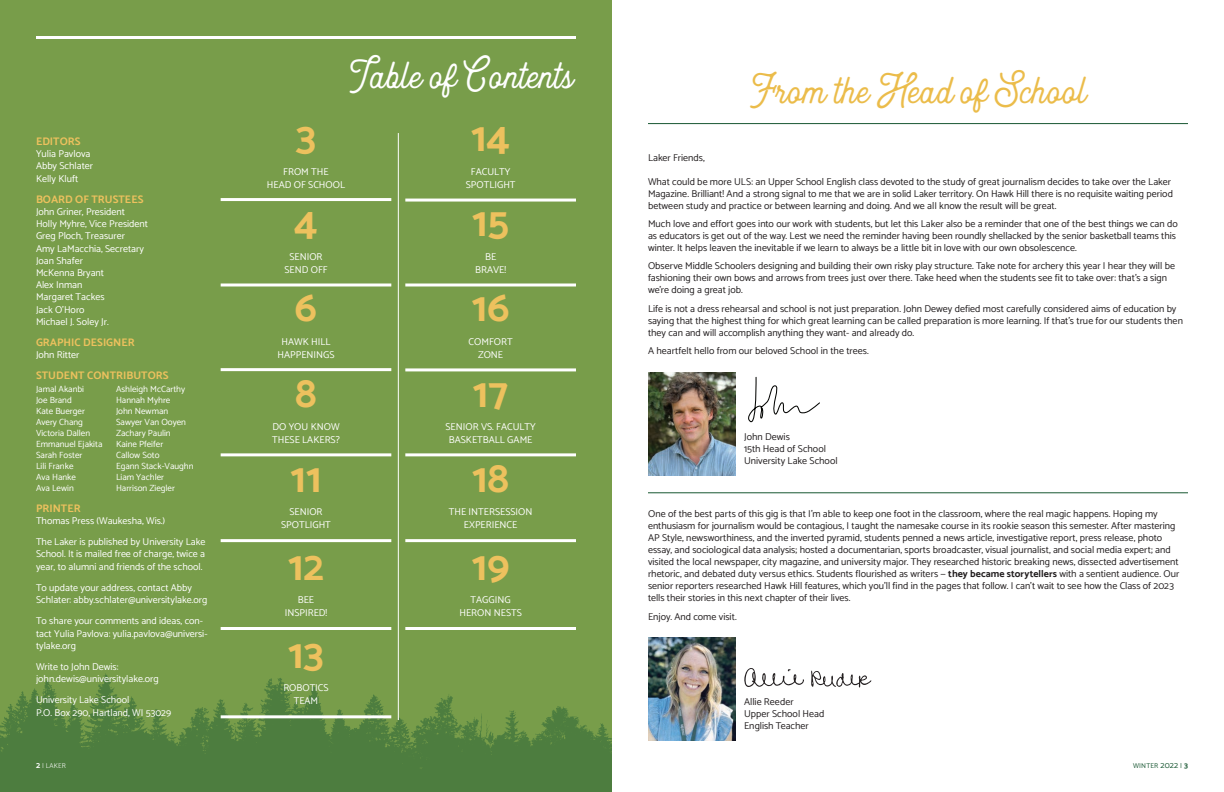
<style>
.page{position:relative;width:1224px;height:792px;background:#fff}
.page>*{position:absolute;margin:0;border:0;box-sizing:border-box;transform-origin:0 0}
.t1{font:46px "Heritage";letter-spacing:.005em;color:#ebbc4a}
.t2{font:46px "Heritage";color:#fff}
.t3{font:700 42px "Catamaran";color:#edc15e}
.t4{font:700 11px "Catamaran";color:#edc15e}
.t5{font:100 10px/12px "Catamaran";color:#231f20}
.t6{font:100 10px/13px "Catamaran";color:#fff;text-align:center}
.t7{font:100 9px "Catamaran";color:#fff}
.t8{font:100 7px "Catamaran";letter-spacing:.025em;color:#185732}
.t9{font:300 7px "Catamaran";letter-spacing:.025em;color:#fff}
.s1{font-weight:700;font-size:8.5px}
.s2{font-weight:700}
.s3{font-size:8.5px}
.s4{font-weight:700;font-size:8px}
</style>
<div class="page">
<div style="left:0;top:0;width:612px;height:792px;background:#789d4a"></div>
<svg style="left:0;top:673px;width:612px;height:119px;fill:#4d7d3f"></svg>
<hr style="left:221px;top:198px;width:170px;height:3px;background:#fff">
<hr style="left:405px;top:199px;width:171px;height:3px;background:#fff">
<hr style="left:221px;top:283px;width:170px;height:3px;background:#fff">
<hr style="left:405px;top:283px;width:171px;height:3px;background:#fff">
<hr style="left:221px;top:368px;width:170px;height:3px;background:#fff">
<hr style="left:405px;top:368px;width:171px;height:3px;background:#fff">
<hr style="left:221px;top:453px;width:170px;height:3px;background:#fff">
<hr style="left:405px;top:453px;width:171px;height:3px;background:#fff">
<hr style="left:221px;top:539px;width:170px;height:3px;background:#fff">
<hr style="left:405px;top:539px;width:171px;height:3px;background:#fff">
<hr style="left:398px;top:133px;width:1px;height:587px;background:#fff">
<hr style="left:36px;top:36px;width:540px;height:3px;background:#fff">
<hr style="left:221px;top:627px;width:170px;height:3px;background:#fff">
<hr style="left:405px;top:627px;width:171px;height:3px;background:#fff">
<hr style="left:221px;top:715px;width:170px;height:3px;background:#fff">
<svg style="left:811px;top:670px;width:61px;height:18px"></svg>
<svg style="left:744px;top:668px;width:60px;height:19px"></svg>
<hr style="left:648px;top:123px;width:540px;height:1px;background:#185732">
<svg style="left:748px;top:376px;width:72px;height:47px"></svg>
<img style="left:649px;top:638px;width:86px;height:103px">
<hr style="left:648px;top:493px;width:540px;height:1px;background:#185732">
<img style="left:649px;top:372px;width:86px;height:103px">
<p class="t4" style="left:36px;top:133px;width:46px">EDITORS</p>
<p class="t6" style="left:36px;top:147px;width:56px">Yulia Pavlova</p>
<p class="t6" style="left:36px;top:159px;width:59px">Abby Schlater</p>
<p class="t6" style="left:36px;top:171px;width:44px">Kelly Kluft</p>
<p class="t4" style="left:36px;top:191px;width:109px">BOARD OF TRUSTEES</p>
<p class="t6" style="left:36px;top:205px;width:90px">John Griner, President</p>
<p class="t6" style="left:36px;top:217px;width:114px">Holly Myhre, Vice President</p>
<p class="t6" style="left:36px;top:229px;width:91px">Greg Ploch, Treasurer</p>
<p class="t6" style="left:36px;top:241px;width:109px">Amy LaMacchia, Secretary</p>
<p class="t6" style="left:36px;top:254px;width:49px">Joan Shafer</p>
<p class="t6" style="left:36px;top:266px;width:70px">McKenna Bryant</p>
<p class="t6" style="left:36px;top:278px;width:48px">Alex Inman</p>
<p class="t6" style="left:36px;top:290px;width:70px">Margaret Tackes</p>
<p class="t6" style="left:36px;top:303px;width:50px">Jack O'Horo</p>
<p class="t6" style="left:36px;top:315px;width:74px">Michael J. Soley Jr.</p>
<p class="t4" style="left:36px;top:334px;width:100px">GRAPHIC DESIGNER</p>
<p class="t6" style="left:36px;top:348px;width:45px">John Ritter</p>
<p class="t4" style="left:36px;top:367px;width:134px">STUDENT CONTRIBUTORS</p>
<p class="t7" style="left:36px;top:382px;width:50px">Jamal Akanbi</p>
<p class="t7" style="left:116px;top:382px;width:71px">Ashleigh McCarthy</p>
<p class="t7" style="left:36px;top:393px;width:37px">Joe Brand</p>
<p class="t7" style="left:116px;top:393px;width:56px">Hannah Myhre</p>
<p class="t7" style="left:36px;top:404px;width:50px">Kate Buerger</p>
<p class="t7" style="left:116px;top:404px;width:54px">John Newman</p>
<p class="t7" style="left:36px;top:415px;width:48px">Avery Chang</p>
<p class="t7" style="left:116px;top:415px;width:72px">Sawyer Van Ooyen</p>
<p class="t7" style="left:36px;top:426px;width:56px">Victoria Dallen</p>
<p class="t7" style="left:116px;top:426px;width:56px">Zachary Paulin</p>
<p class="t7" style="left:36px;top:437px;width:68px">Emmanuel Ejakita</p>
<p class="t7" style="left:116px;top:437px;width:49px">Kaine Pfeifer</p>
<p class="t7" style="left:36px;top:448px;width:48px">Sarah Foster</p>
<p class="t7" style="left:116px;top:448px;width:45px">Callow Soto</p>
<p class="t7" style="left:36px;top:459px;width:39px">Lili Franke</p>
<p class="t7" style="left:116px;top:459px;width:79px">Egann Stack-Vaughn</p>
<p class="t7" style="left:36px;top:470px;width:41px">Ava Hanke</p>
<p class="t7" style="left:116px;top:470px;width:50px">Liam Yachler</p>
<p class="t7" style="left:36px;top:481px;width:39px">Ava Lewin</p>
<p class="t7" style="left:116px;top:481px;width:61px">Harrison Ziegler</p>
<p class="t4" style="left:36px;top:500px;width:46px">PRINTER</p>
<p class="t6" style="left:36px;top:514px;width:131px">Thomas Press (Waukesha, Wis.)</p>
<p class="t6" style="left:36px;top:536px;width:171px;line-height:12.2px;text-align:justify">The Laker is published by University Lake School. It is mailed free of charge, twice a year, to alumni and friends of the school.</p>
<p class="t6" style="left:36px;top:581px;width:173px;line-height:12.2px;text-align:left">To update your address, contact Abby<br>Schlater: abby.schlater@universitylake.org</p>
<p class="t6" style="left:36px;top:615px;width:173px;line-height:12.2px;text-align:left">To share your comments and ideas, con&shy;tact Yulia Pavlova: yulia.pavlova@universi&shy;tylake.org</p>
<p class="t6" style="left:36px;top:660px;width:124px;line-height:12.2px;text-align:left">Write to John Dewis: john.dewis@universitylake.org</p>
<p class="t6" style="left:36px;top:694px;width:137px;line-height:12.2px;text-align:left">University Lake School<br>P.O. Box 290, Hartland, WI 53029</p>
<p class="t9" style="left:36px;top:760px;width:31px"><span class="s1">2</span> | LAKER</p>
<p class="t2" style="left:351px;top:50px;width:223px">Table of Contents</p>
<p class="t3" style="left:296px;top:105px;width:22px">3</p>
<p class="t6" style="left:267px;top:165px;width:80px">FROM THE<br>HEAD OF SCHOOL</p>
<p class="t3" style="left:294px;top:190px;width:25px">4</p>
<p class="t6" style="left:284px;top:250px;width:45px">SENIOR<br>SEND OFF</p>
<p class="t3" style="left:295px;top:275px;width:24px">6</p>
<p class="t6" style="left:277px;top:335px;width:59px">HAWK HILL<br>HAPPENINGS</p>
<p class="t3" style="left:295px;top:360px;width:23px">8</p>
<p class="t6" style="left:272px;top:420px;width:69px;text-align:left">DO YOU KNOW<br>THESE LAKERS?</p>
<p class="t3" style="left:291px;top:445px;width:32px">11</p>
<p class="t6" style="left:281px;top:505px;width:51px">SENIOR<br>SPOTLIGHT</p>
<p class="t3" style="left:288px;top:533px;width:37px">12</p>
<p class="t6" style="left:285px;top:593px;width:44px">BEE<br>INSPIRED!</p>
<p class="t3" style="left:288px;top:622px;width:37px">13</p>
<p class="t6" style="left:283px;top:681px;width:47px">ROBOTICS<br>TEAM</p>
<p class="t3" style="left:471px;top:105px;width:41px">14</p>
<p class="t6" style="left:466px;top:165px;width:51px">FACULTY<br>SPOTLIGHT</p>
<p class="t3" style="left:472px;top:190px;width:39px">15</p>
<p class="t6" style="left:475px;top:250px;width:32px">BE<br>BRAVE!</p>
<p class="t3" style="left:472px;top:275px;width:39px">16</p>
<p class="t6" style="left:469px;top:335px;width:46px">COMFORT<br>ZONE</p>
<p class="t3" style="left:473px;top:360px;width:37px">17</p>
<p class="t6" style="left:446px;top:420px;width:92px">SENIOR VS. FACULTY<br>BASKETBALL GAME</p>
<p class="t3" style="left:472px;top:445px;width:39px">18</p>
<p class="t6" style="left:449px;top:505px;width:85px">THE INTERSESSION<br>EXPERIENCE</p>
<p class="t3" style="left:472px;top:533px;width:39px">19</p>
<p class="t6" style="left:459px;top:593px;width:64px">TAGGING<br>HERON NESTS</p>
<p class="t1" style="left:750px;top:65px;width:337px">From the Head of School</p>
<p class="t5" style="left:648px;top:151px;width:58px">Laker Friends,</p>
<p class="t5" style="left:648px;top:175px;width:527px">What could be more ULS: an Upper School English class devoted to the study of great journalism decides to take over the Laker<br>Magazine. Brilliant! And a strong signal to me that we are in solid Laker territory. On Hawk Hill there is no requisite waiting period between study and practice or between learning and doing. And we alI know the result will be great.</p>
<p class="t5" style="left:648px;top:218px;width:531px">Much love and effort goes into our work with students, but let this Laker also be a reminder that one of the best things we can do as educators is get out of the way. Lest we need the reminder having been roundly shellacked by the senior basketball teams this winter. It helps leaven the inevitable if we learn to always be a little bit in love with our own obsolescence.</p>
<p class="t5" style="left:648px;top:260px;width:529px">Observe Middle Schoolers designing and building their own risky play structure. Take note for archery this year I hear they will be fashioning their own bows and arrows from trees just over there. Take heed when the students see fit to take over: that's a sign we're doing a great job.</p>
<p class="t5" style="left:648px;top:302px;width:536px">Life is not a dress rehearsal and school is not just preparation. John Dewey defied most carefully considered aims of education by saying that the highest thing for which great learning can be called preparation is more learning. If that's true for our students then they can and will accomplish anything they want- and already do.</p>
<p class="t5" style="left:648px;top:344px;width:222px">A heartfelt hello from our beloved School in the trees.</p>
<p class="t5" style="left:744px;top:430px;width:47px">John Dewis</p>
<p class="t5" style="left:744px;top:442px;width:83px">15th Head of School</p>
<p class="t5" style="left:744px;top:454px;width:95px">University Lake School</p>
<p class="t5" style="left:648px;top:508px;width:533px">One of the best parts of this gig is that I’m able to keep one foot in the classroom, where the real magic happens. Hoping my enthusiasm for journalism would be contagious, I taught the namesake course in its rookie season this semester. After mastering AP Style, newsworthiness, and the inverted pyramid, students penned a news article, investigative report, press release, photo essay, and sociological data analysis; hosted a documentarian, sports broadcaster, visual journalist, and social media expert; and visited the local newspaper, city magazine, and university major. They researched historic breaking news, dissected advertisement rhetoric, and debated duty versus ethics. Students flourished as writers — <span class="s2">they became storytellers</span> with a sentient audience. Our senior reporters researched Hawk Hill features, which you’ll find in the pages that follow. I can’t wait to see how the Class of 2023 tells their stories in this next chapter of their lives.</p>
<p class="t5" style="left:648px;top:610px;width:90px">Enjoy. And come visit.</p>
<p class="t5" style="left:744px;top:695px;width:51px">Allie Reeder</p>
<p class="t5" style="left:744px;top:707px;width:82px">Upper School Head</p>
<p class="t5" style="left:744px;top:719px;width:66px">English Teacher</p>
<p class="t8" style="left:1133px;top:760px;width:56px">WINTER <span class="s3">2022</span> | <span class="s4">3</span></p>
</div>
